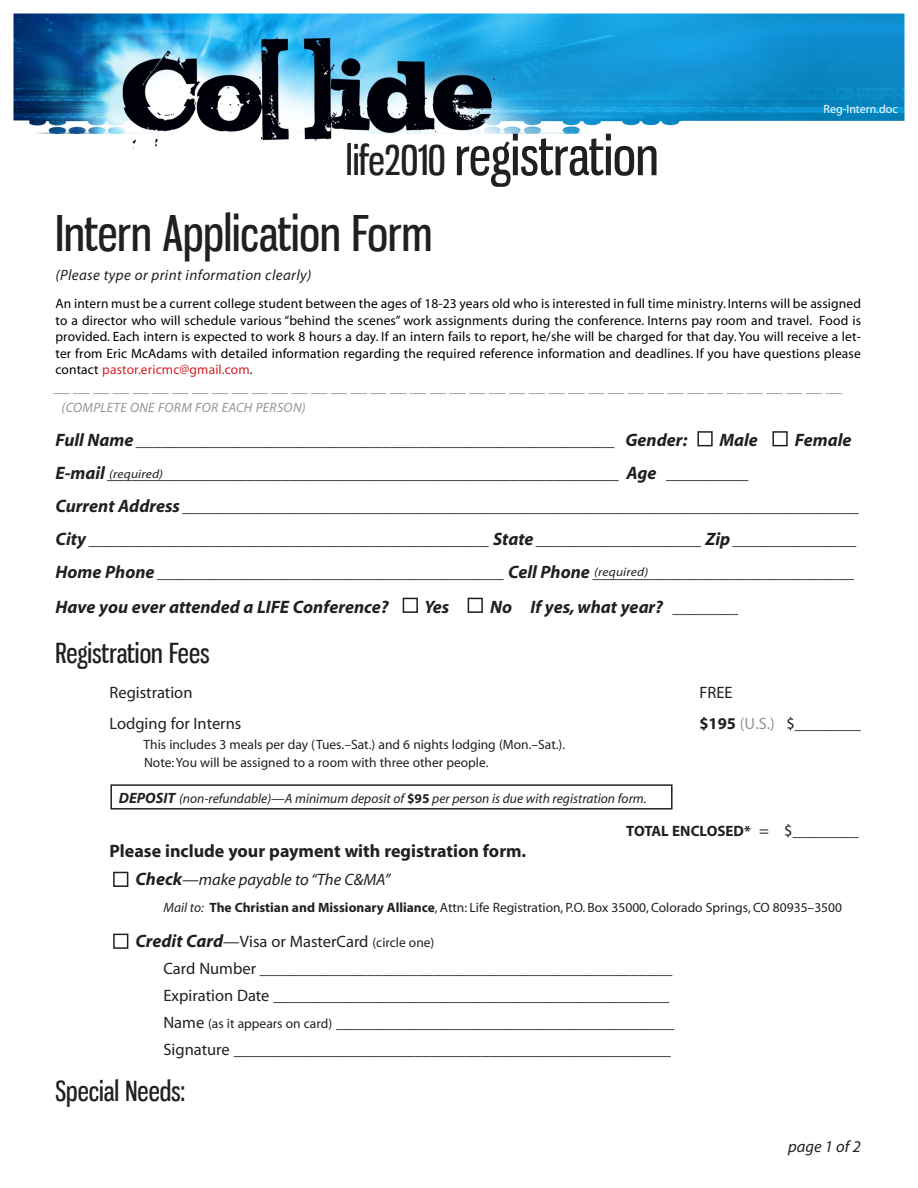
<style>
.page{position:relative;width:918px;height:1188px;background:#fff}
.page>*{position:absolute;margin:0;border:0;box-sizing:border-box;transform-origin:0 0}
.t1{font:53.1px "Gnuolane Free";color:#231f20}
.t2{font:48px "Gnuolane Free";color:#231f20}
.t3{font:27px "Gnuolane Free";color:#231f20}
.t4{font:italic 700 18px "Myriad";color:#231f20}
.t5{font:700 18px "Myriad";color:#231f20}
.t6{font:italic 700 16.5px "Myriad";color:#231f20}
.t7{font:16.5px "Myriad";color:#231f20}
.t8{font:italic 700 16.5px "Myriad";color:#939598;scale:2 1}
.t9{font:italic 16.5px "Myriad";color:#231f20}
.t10{font:italic 15px "Myriad";letter-spacing:.025em;color:#231f20}
.t11{font:700 15px "Myriad";color:#231f20}
.t12{font:13.5px/16.5px "Myriad";letter-spacing:.01em;color:#000;text-align:justify}
.t13{font:13.5px "Myriad";color:#231f20}
.t14{font:italic 13.5px "Myriad";color:#231f20}
.t15{font:italic 13.5px "Myriad";letter-spacing:.025em;color:#939598}
.t16{font:italic 12.15px "Myriad";letter-spacing:.01em;color:#231f20;scale:1.11 1}
.t17{font:12px "Myriad";color:#fff}
.s1{font-size:39.75px}
.s2{color:#d42027}
.s3{font-size:18px}
.s4{font-size:16.5px}
.s5{font-weight:700}
.s6{color:#939598}
.s7{font-weight:700;font-size:15px}
.s8{font-weight:700;font-style:normal}
.s9{font-weight:400;font-size:16.5px}
.s10{font-weight:700;font-size:18px}
.s11{font-style:normal}
.s12{font-style:italic}
.s13{font-weight:700;font-style:italic;font-size:18px}
.s14{font-size:13.5px}
</style>
<div class="page">
<img style="left:14px;top:14px;width:890px;height:135px">
<div style="left:697px;top:431px;width:16px;height:15px;border:2px solid #231f20"></div>
<div style="left:772px;top:431px;width:16px;height:15px;border:2px solid #231f20"></div>
<div style="left:403px;top:598px;width:15px;height:15px;border:2px solid #231f20"></div>
<div style="left:468px;top:598px;width:15px;height:15px;border:2px solid #231f20"></div>
<div style="left:113px;top:872px;width:15px;height:15px;border:2px solid #231f20"></div>
<div style="left:113px;top:934px;width:15px;height:15px;border:2px solid #231f20"></div>
<div style="left:110px;top:784px;width:563px;height:26px;border:2px solid #231f20"></div>
<p class="t17" style="left:824px;top:103px;width:76px">Reg-Intern.doc</p>
<p class="t1" style="left:346px;top:124px;width:314px"><span class="s1">life2010</span> registration</p>
<p class="t2" style="left:56px;top:205px;width:378px">Intern Application Form</p>
<p class="t10" style="left:56px;top:267px;width:257px">(Please type or print information clearly)</p>
<p class="t12" style="left:56px;top:296px;width:807px">An intern must be a current college student between the ages of 18-23 years old who is interested in full time ministry. Interns will be assigned to a director who will schedule various “behind the scenes” work assignments during the conference. Interns pay room and travel. Food is provided. Each intern is expected to work 8 hours a day. If an intern fails to report, he/she will be charged for that day. You will receive a let&shy;ter from Eric McAdams with detailed information regarding the required reference information and deadlines. If you have questions please contact <span class="s2">pastor.ericmc@gmail.com</span>.</p>
<p class="t8" style="left:56px;top:378px;width:396px">________________________________________</p>
<p class="t15" style="left:62px;top:401px;width:246px">(Complete one form for each person)</p>
<p class="t6" style="left:56px;top:432px;width:633px"><span class="s3">Full Name</span> __________________________________________________________ <span class="s3">Gender:</span></p>
<p class="t4" style="left:719px;top:431px;width:40px">Male</p>
<p class="t4" style="left:795px;top:431px;width:58px">Female</p>
<p class="t6" style="left:56px;top:465px;width:696px"><span class="s3">E-mail</span> ______________________________________________________________ <span class="s3">Age</span> __________</p>
<p class="t6" style="left:56px;top:498px;width:806px"><span class="s3">Current Address</span> __________________________________________________________________________________</p>
<p class="t6" style="left:56px;top:531px;width:803px"><span class="s3">City</span> _________________________________________________ <span class="s3">State</span> ____________________ <span class="s3">Zip</span> _______________</p>
<p class="t6" style="left:56px;top:564px;width:801px"><span class="s3">Home Phone</span> __________________________________________ <span class="s3">Cell Phone</span> ________________________________</p>
<p class="t4" style="left:56px;top:598px;width:335px">Have you ever attended a LIFE Conference?</p>
<p class="t4" style="left:425px;top:598px;width:26px">Yes</p>
<p class="t4" style="left:490px;top:598px;width:251px">No If yes, what year? <span class="s4">________</span></p>
<p class="t3" style="left:55px;top:637px;width:156px">Registration Fees</p>
<p class="t7" style="left:109px;top:684px;width:84px">Registration</p>
<p class="t7" style="left:699px;top:684px;width:35px">FREE</p>
<p class="t7" style="left:109px;top:716px;width:133px">Lodging for Interns</p>
<p class="t7" style="left:700px;top:716px;width:163px"><span class="s5">$195</span> <span class="s6">(U.S.)</span> $________</p>
<p class="t13" style="left:144px;top:738px;width:423px">This includes 3 meals per day (Tues.–Sat.) and 6 nights lodging (Mon.–Sat.).</p>
<p class="t13" style="left:144px;top:756px;width:346px">Note: You will be assigned to a room with three other people.</p>
<p class="t16" style="left:109px;top:468px;width:50px">(required)</p>
<p class="t16" style="left:594px;top:566px;width:50px">(required)</p>
<p class="t14" style="left:119px;top:791px;width:529px"><span class="s7">Deposit</span> (non-refundable)—A minimum deposit of <span class="s8">$95</span> per person is due with registration form.</p>
<p class="t11" style="left:626px;top:823px;width:234px">Total Enclosed* <span class="s9">= $________</span></p>
<p class="t5" style="left:109px;top:842px;width:418px">Please include your payment with registration form.</p>
<p class="t9" style="left:135px;top:872px;width:257px"><span class="s10">Check</span><span class="s11">—</span>make payable to “The C&amp;MA ”</p>
<p class="t13" style="left:163px;top:901px;width:680px"><span class="s12">Mail to:</span> <span class="s5">The Christian and Missionary Alliance</span>, Attn: Life Registration, P.O. Box 35000, Colorado Springs, CO 80935–3500</p>
<p class="t7" style="left:135px;top:934px;width:301px"><span class="s13">Credit Card</span>—Visa or MasterCard <span class="s14">(circle one)</span></p>
<p class="t7" style="left:163px;top:961px;width:510px">Card Number __________________________________________________</p>
<p class="t7" style="left:163px;top:988px;width:507px">Expiration Date _______________________________________________<span class="s5">_</span></p>
<p class="t7" style="left:163px;top:1015px;width:512px">Name <span class="s14">(as it appears on card)</span> _________________________________________</p>
<p class="t7" style="left:163px;top:1042px;width:509px">Signature _____________________________________________________</p>
<p class="t3" style="left:55px;top:1075px;width:131px">Special Needs:</p>
<p class="t9" style="left:788px;top:1139px;width:74px">page 1 of 2</p>
</div>
